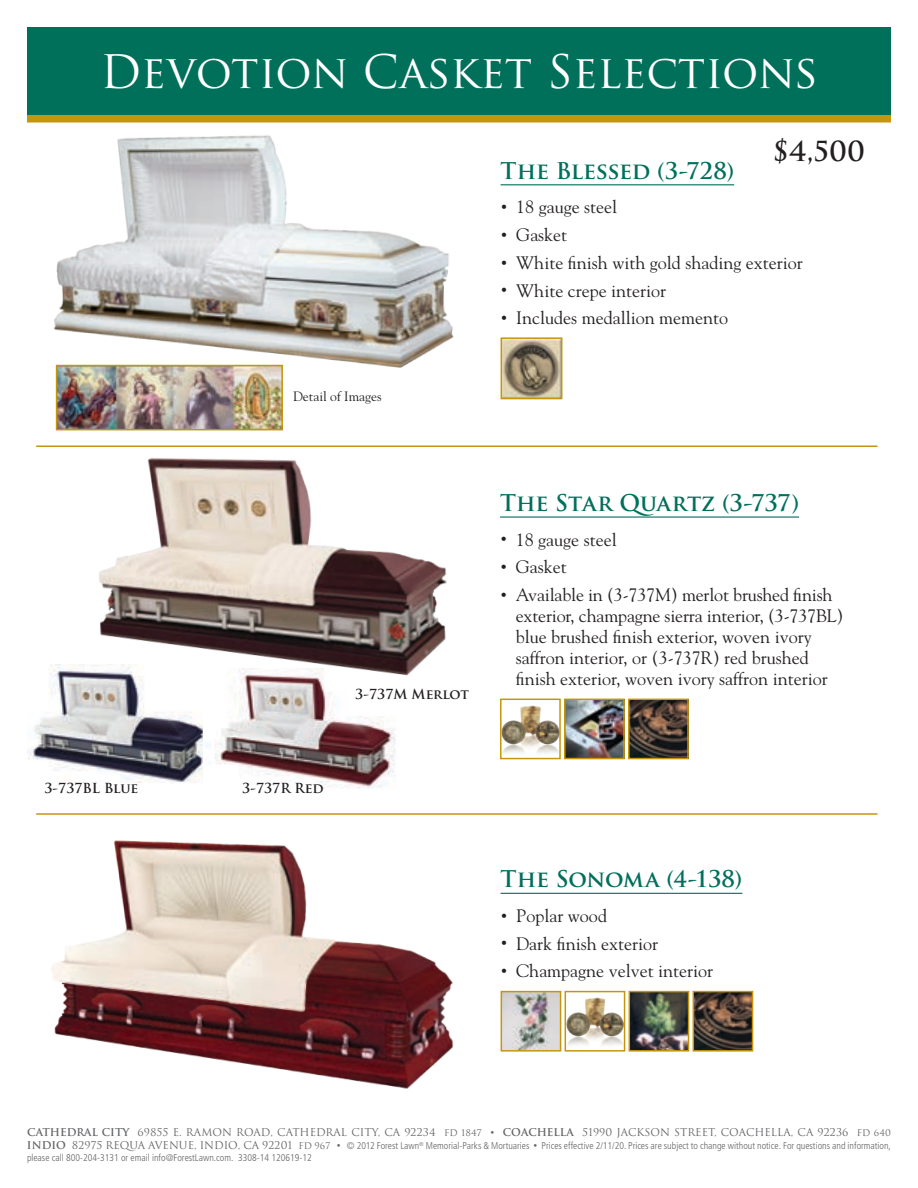
<style>
.page{position:relative;width:918px;height:1188px;background:#fff}
.page>*{position:absolute;margin:0;border:0;box-sizing:border-box;transform-origin:0 0}
.t1{font:45px "Trajan Pro";color:#fff}
.t2{font:700 27px "Trajan";color:#231f20}
.t3{font:700 22.5px "Trajan Pro";letter-spacing:-.01em;color:#00705b}
.t4{font:18px/21px "Goudy";color:#231f20}
.t5{font:700 13.5px "Trajan Pro";color:#231f20}
.t6{font:13.5px "Goudy";color:#231f20}
.t7{font:700 13.5px "Trajan Pro";letter-spacing:-.02em;color:#231f20}
.t8{font:10.5px "Trajan";color:#636466}
.t9{font:300 condensed 9.75px/12px "Frutiger";color:#636466}
.s1{font-size:12px}
.s2{font-weight:700}
.s3{font-size:9px}
.s4{font-family:"Goudy";font-size:7.5px}
.s5{font-family:"Trajan";font-weight:700;font-stretch:normal;font-size:10.5px}
.s6{font-family:"Trajan";font-weight:400;font-stretch:normal;font-size:10.5px}
.s7{font-family:"Trajan";font-weight:400;font-stretch:normal;font-size:9px}
.s8{font-family:"Goudy";font-weight:400;font-stretch:normal;font-size:7.5px}
.s9{font-size:7.5px}
</style>
<div class="page">
<div style="left:27px;top:27px;width:864px;height:92px;background:#00705b"></div>
<img style="left:27px;top:664px;width:176px;height:119px">
<img style="left:205px;top:686px;width:191px;height:102px">
<hr style="left:36px;top:445px;width:842px;height:2px;background:#c5960b">
<hr style="left:36px;top:813px;width:842px;height:2px;background:#c5960b">
<hr style="left:501px;top:184px;width:233px;height:1px;background:#00705b">
<img style="left:504px;top:340px;width:55px;height:56px">
<div style="left:501px;top:337px;width:61px;height:62px;border:2px solid #c5960b"></div>
<img style="left:51px;top:840px;width:403px;height:249px">
<img style="left:54px;top:135px;width:400px;height:240px">
<hr style="left:501px;top:893px;width:241px;height:1px;background:#00705b">
<img style="left:504px;top:994px;width:54px;height:55px">
<div style="left:501px;top:991px;width:60px;height:61px;border:2px solid #c5960b"></div>
<img style="left:568px;top:997px;width:54px;height:49px">
<div style="left:565px;top:991px;width:60px;height:61px;border:2px solid #c5960b"></div>
<img style="left:632px;top:994px;width:54px;height:55px">
<div style="left:629px;top:991px;width:60px;height:61px;border:2px solid #c5960b"></div>
<img style="left:696px;top:994px;width:54px;height:55px">
<div style="left:693px;top:991px;width:60px;height:61px;border:2px solid #c5960b"></div>
<img style="left:59px;top:368px;width:221px;height:59px">
<div style="left:56px;top:365px;width:227px;height:65px;border:2px solid #c5960b"></div>
<hr style="left:500px;top:516px;width:299px;height:2px;background:#00705b">
<img style="left:503px;top:705px;width:55px;height:49px">
<div style="left:500px;top:699px;width:61px;height:60px;border:2px solid #c5960b"></div>
<img style="left:567px;top:702px;width:55px;height:54px">
<div style="left:564px;top:699px;width:61px;height:60px;border:2px solid #c5960b"></div>
<img style="left:631px;top:702px;width:55px;height:54px">
<div style="left:628px;top:699px;width:61px;height:60px;border:2px solid #c5960b"></div>
<img style="left:83px;top:458px;width:364px;height:228px">
<div style="left:27px;top:115px;width:864px;height:8px;background:#c5960b"></div>
<h1 class="t1" style="left:100px;top:43px;width:720px">Devotion Casket Selections</h1>
<h1 class="t1" style="left:102px;top:43px;width:245px">Memories</h1>
<p class="t6" style="left:293px;top:388px;width:90px">Detail of Images</p>
<h2 class="t2" style="left:774px;top:134px;width:93px">$4,500</h2>
<p class="t3" style="left:501px;top:157px;width:235px">The Blessed (3-728)</p>
<p class="t4" style="left:501px;top:196px;width:118px"><span class="s1">•</span> 18 gauge steel</p>
<p class="t4" style="left:501px;top:224px;width:68px"><span class="s1">•</span> Gasket</p>
<p class="t4" style="left:501px;top:252px;width:304px"><span class="s1">•</span> White finish with gold shading exterior</p>
<p class="t4" style="left:501px;top:279px;width:167px"><span class="s1">•</span> White crepe interior</p>
<p class="t4" style="left:501px;top:307px;width:229px"><span class="s1">•</span> Includes medallion memento</p>
<p class="t5" style="left:355px;top:686px;width:115px">3-737M Merlot</p>
<p class="t3" style="left:500px;top:489px;width:301px">The Star Quartz (3-737)</p>
<p class="t4" style="left:500px;top:528px;width:118px"><span class="s1">•</span> 18 gauge steel</p>
<p class="t4" style="left:500px;top:556px;width:68px"><span class="s1">•</span> Gasket</p>
<p class="t4" style="left:516px;top:584px;width:329px;text-indent:-16px"><span class="s1">•</span> Available in (3-737M) merlot brushed finish exterior, champagne sierra interior, (3-737BL) blue brushed finish exterior, woven ivory saffron interior, or (3-737R) red brushed finish exterior, woven ivory saffron interior</p>
<p class="t7" style="left:44px;top:780px;width:95px">3-737BL Blue</p>
<p class="t5" style="left:242px;top:780px;width:83px">3-737R Red</p>
<p class="t3" style="left:501px;top:865px;width:243px">The Sonoma (4-138)</p>
<p class="t4" style="left:501px;top:905px;width:108px"><span class="s1">•</span> Poplar wood</p>
<p class="t4" style="left:501px;top:932px;width:159px"><span class="s1">•</span> Dark finish exterior</p>
<p class="t4" style="left:501px;top:960px;width:214px"><span class="s1">•</span> Champagne velvet interior</p>
<p class="t8" style="left:27px;top:1125px;width:865px"><span class="s2">CATHEDRAL CITY</span> 69855 E. RAMON ROAD, CATHEDRAL CITY, CA 92234 <span class="s3">FD 1847</span> <span class="s4">•</span> <span class="s2">COACHELLA</span> 51990 JACKSON STREET, COACHELLA, CA 92236 <span class="s3">FD 640</span></p>
<p class="t9" style="left:27px;top:1140px;width:866px"><span class="s5">INDIO</span> <span class="s6">82975 REQUA AVENUE, INDIO, CA 92201</span> <span class="s7">FD 967</span> <span class="s8">•</span> © 2012 Forest Lawn<sup>®</sup> Memorial-Parks &amp; Mortuaries <span class="s9">•</span> Prices effective 2/11/20. Prices are subject to change without notice. For questions and information, please call 800-204-3131 or email info@ForestLawn.com. 3308-14 120619-12</p>
</div>
